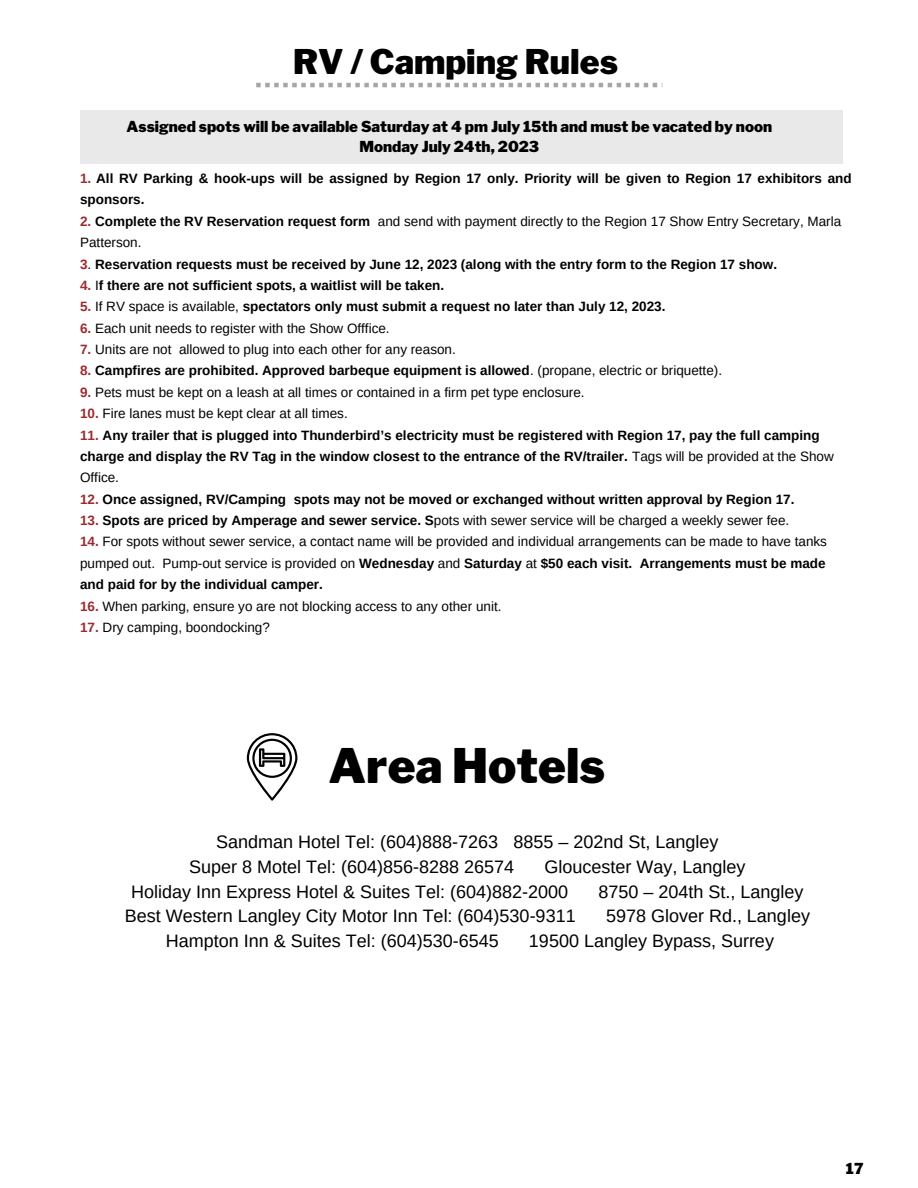
<style>
.page{position:relative;width:918px;height:1188px;background:#fff}
.page>*{position:absolute;margin:0;border:0;box-sizing:border-box;transform-origin:0 0}
.t1{font:900 47.25px "Libre Franklin";color:#000}
.t2{font:900 33.75px "Libre Franklin";color:#000}
.t3{font:18px "Arimo";color:#000}
.t4{font:900 15px/20.2px "Libre Franklin";color:#000;text-align:center}
.t5{font:13.5px/21.3px "Arimo";color:#000}
.t6{font:700 13.5px/21.3px "Arimo";color:#000}
.s1{color:#9a2c2f}
.s2{font-weight:700;color:#9a2c2f}
.s3{font-weight:700}
.s4{font-weight:400}
</style>
<div class="page">
<svg style="left:256px;top:83px;width:406px;height:4px"></svg>
<div style="left:80px;top:110px;width:763px;height:54px;background:#e9e9e9"></div>
<svg style="left:247px;top:733px;width:50px;height:68px"></svg>
<p class="t2" style="left:293px;top:41px;width:326px">RV / Camping Rules</p>
<p class="t4" style="left:127px;top:116px;width:647px">Assigned spots will be available Saturday at 4 pm July 15th and must be vacated by noon<br>Monday July 24th, 2023</p>
<p class="t6" style="left:80px;top:168px;width:773px"><span class="s1">1.</span> All RV Parking &amp; hook-ups will be assigned by Region 17 only. Priority will be given to Region 17 exhibitors and sponsors.</p>
<p class="t5" style="left:80px;top:210px;width:763px"><span class="s2">2.</span> <span class="s3">Complete the RV Reservation request form</span> and send with payment directly to the Region 17 Show Entry Secretary, Marla<br>Patterson.</p>
<p class="t6" style="left:80px;top:253px;width:699px"><span class="s1">3</span><span class="s4">.</span> Reservation requests must be received by June 12, 2023 (along with the entry form to the Region 17 show.</p>
<p class="t6" style="left:80px;top:275px;width:366px"><span class="s1">4.</span> <span class="s4">I</span>f there are not sufficient spots, a waitlist will be taken.</p>
<p class="t6" style="left:80px;top:296px;width:587px"><span class="s1">5.</span> <span class="s4">If RV space is available,</span> spectators only must submit a request no later than July 12, 2023.</p>
<p class="t5" style="left:80px;top:317px;width:311px"><span class="s2">6.</span> Each unit needs to register with the Show Offfice.</p>
<p class="t5" style="left:80px;top:339px;width:377px"><span class="s2">7.</span> Units are not allowed to plug into each other for any reason.</p>
<p class="t6" style="left:80px;top:360px;width:644px"><span class="s1">8.</span> Campfires are prohibited. Approved barbeque equipment is allowed<span class="s4">. (propane, electric or briquette).</span></p>
<p class="t5" style="left:80px;top:381px;width:506px"><span class="s2">9.</span> Pets must be kept on a leash at all times or contained in a firm pet type enclosure.</p>
<p class="t5" style="left:80px;top:403px;width:269px"><span class="s2">10.</span> Fire lanes must be kept clear at all times.</p>
<p class="t6" style="left:80px;top:424px;width:755px"><span class="s1">11.</span> Any trailer that is plugged into Thunderbird’s electricity must be registered with Region 17, pay the full camping charge and display the RV Tag in the window closest to the entrance of the RV/trailer. <span class="s4">Tags will be provided at the Show<br>Office.</span></p>
<p class="t6" style="left:80px;top:488px;width:716px"><span class="s1">12.</span> Once assigned, RV/Camping spots may not be moved or exchanged without written approval by Region 17.</p>
<p class="t5" style="left:80px;top:510px;width:711px"><span class="s2">13.</span> <span class="s3">Spots are priced by Amperage and sewer service. S</span>pots with sewer service will be charged a weekly sewer fee.</p>
<p class="t5" style="left:80px;top:531px;width:748px;text-align:justify"><span class="s2">14.</span> For spots without sewer service, a contact name will be provided and individual arrangements can be made to have tanks pumped out. Pump-out service is provided on <span class="s3">Wednesday</span> and <span class="s3">Saturday</span> at <span class="s3">$50 each visit. Arrangements must be made and paid for by the individual camper.</span></p>
<p class="t5" style="left:80px;top:595px;width:423px"><span class="s2">16.</span> When parking, ensure yo are not blocking access to any other unit.</p>
<p class="t5" style="left:80px;top:617px;width:191px"><span class="s2">17.</span> Dry camping, boondocking?</p>
<p class="t1" style="left:329px;top:737px;width:278px">Area Hotels</p>
<p class="t3" style="left:216px;top:832px;width:504px">Sandman Hotel Tel: (604)888-7263 8855 – 202nd St, Langley</p>
<p class="t3" style="left:189px;top:857px;width:327px">Super 8 Motel Tel: (604)856-8288 26574</p>
<p class="t3" style="left:545px;top:857px;width:202px">Gloucester Way, Langley</p>
<p class="t3" style="left:131px;top:881px;width:438px">Holiday Inn Express Hotel &amp; Suites Tel: (604)882-2000</p>
<p class="t3" style="left:599px;top:881px;width:206px">8750 – 204th St., Langley</p>
<p class="t3" style="left:125px;top:906px;width:452px">Best Western Langley City Motor Inn Tel: (604)530-9311</p>
<p class="t3" style="left:606px;top:906px;width:205px">5978 Glover Rd., Langley</p>
<p class="t3" style="left:166px;top:931px;width:334px">Hampton Inn &amp; Suites Tel: (604)530-6545</p>
<p class="t3" style="left:529px;top:931px;width:247px">19500 Langley Bypass, Surrey</p>
<p class="t4" style="left:846px;top:1159px;width:19px">17</p>
</div>
